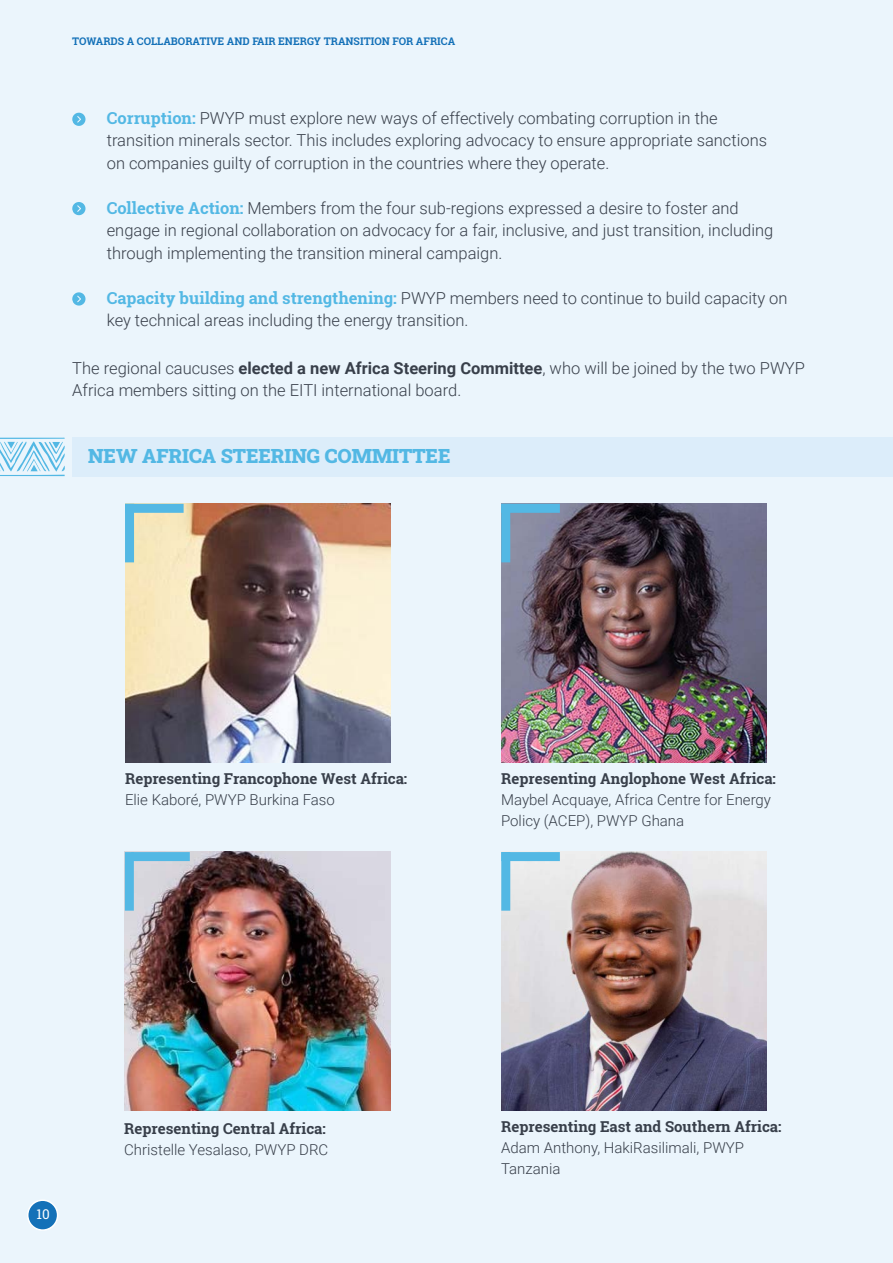
<style>
.page{position:relative;width:893px;height:1263px;background:#ebf5fc}
.page>*{position:absolute;margin:0;border:0;box-sizing:border-box;transform-origin:0 0}
.t1{font:900 19.5px "Roboto Slab";color:#53b8e4}
.t2{font:300 16.5px/22.5px "Roboto";color:#383f4a}
.t3{font:300 15px/21px "Roboto";color:#383f4a}
.t4{font:700 15px "Roboto Slab";color:#383f4a}
.t5{font:13.5px "Roboto Slab";color:#fff}
.t6{font:700 10.5px "Roboto Slab";color:#1471b8}
.s1{font-family:"Roboto Slab";font-weight:700;color:#53b8e4}
.s2{font-weight:700}
</style>
<div class="page">
<svg style="left:0;top:437px;width:65px;height:39px"></svg>
<div style="left:72px;top:438px;width:821px;height:39px;background:#dcedfa"></div>
<svg style="left:72px;top:112px;width:13px;height:14px"></svg>
<svg style="left:72px;top:202px;width:13px;height:13px"></svg>
<svg style="left:72px;top:292px;width:13px;height:14px"></svg>
<img style="left:125px;top:504px;width:265px;height:259px">
<img style="left:501px;top:504px;width:265px;height:259px">
<img style="left:125px;top:852px;width:265px;height:259px">
<img style="left:501px;top:852px;width:265px;height:259px">
<div style="left:125px;top:504px;width:9px;height:58px;background:#53b8e4"></div>
<div style="left:501px;top:504px;width:9px;height:58px;background:#53b8e4"></div>
<div style="left:125px;top:852px;width:9px;height:59px;background:#53b8e4"></div>
<div style="left:501px;top:852px;width:9px;height:59px;background:#53b8e4"></div>
<div style="left:125px;top:504px;width:59px;height:9px;background:#53b8e4"></div>
<div style="left:501px;top:504px;width:59px;height:9px;background:#53b8e4"></div>
<div style="left:131px;top:852px;width:59px;height:9px;background:#53b8e4"></div>
<div style="left:501px;top:852px;width:59px;height:9px;background:#53b8e4"></div>
<div style="left:28px;top:1200px;width:30px;height:30px;background:#1471b8;border-radius:50%"></div>
<div style="left:27px;top:1199px;width:31px;height:32px;border:2px solid #fff;border-radius:50%"></div>
<p class="t6" style="left:72px;top:34px;width:384px">TOWARDS A COLLABORATIVE AND FAIR ENERGY TRANSITION FOR AFRICA</p>
<p class="t2" style="left:107px;top:106px;width:662px"><span class="s1">Corruption:</span> PWYP must explore new ways of effectively combating corruption in the transition minerals sector. This includes exploring advocacy to ensure appropriate sanctions on companies guilty of corruption in the countries where they operate.</p>
<p class="t2" style="left:107px;top:196px;width:668px"><span class="s1">Collective Action:</span> Members from the four sub-regions expressed a desire to foster and engage in regional collaboration on advocacy for a fair, inclusive, and just transition, including through implementing the transition mineral campaign.</p>
<p class="t2" style="left:107px;top:286px;width:682px"><span class="s1">Capacity building and strengthening:</span> PWYP members need to continue to build capacity on key technical areas including the energy transition.</p>
<p class="t2" style="left:72px;top:356px;width:734px">The regional caucuses <span class="s2">elected a new Africa Steering Committee</span>, who will be joined by the two PWYP<br>Africa members sitting on the EITI international board.</p>
<p class="t1" style="left:88px;top:443px;width:364px">NEW AFRICA STEERING COMMITTEE</p>
<p class="t4" style="left:125px;top:768px;width:284px">Representing Francophone West Africa:</p>
<p class="t3" style="left:125px;top:788px;width:211px">Elie Kaboré, PWYP Burkina Faso</p>
<p class="t4" style="left:501px;top:768px;width:276px">Representing Anglophone West Africa:</p>
<p class="t3" style="left:501px;top:788px;width:271px">Maybel Acquaye, Africa Centre for Energy<br>Policy (ACEP), PWYP Ghana</p>
<p class="t5" style="left:36px;top:1204px;width:15px">10</p>
<p class="t4" style="left:124px;top:1118px;width:203px">Representing Central Africa:</p>
<p class="t3" style="left:124px;top:1138px;width:206px">Christelle Yesalaso, PWYP DRC</p>
<p class="t4" style="left:501px;top:1116px;width:282px">Representing East and Southern Africa:</p>
<p class="t3" style="left:501px;top:1137px;width:244px">Adam Anthony, HakiRasilimali, PWYP<br>Tanzania</p>
</div>
